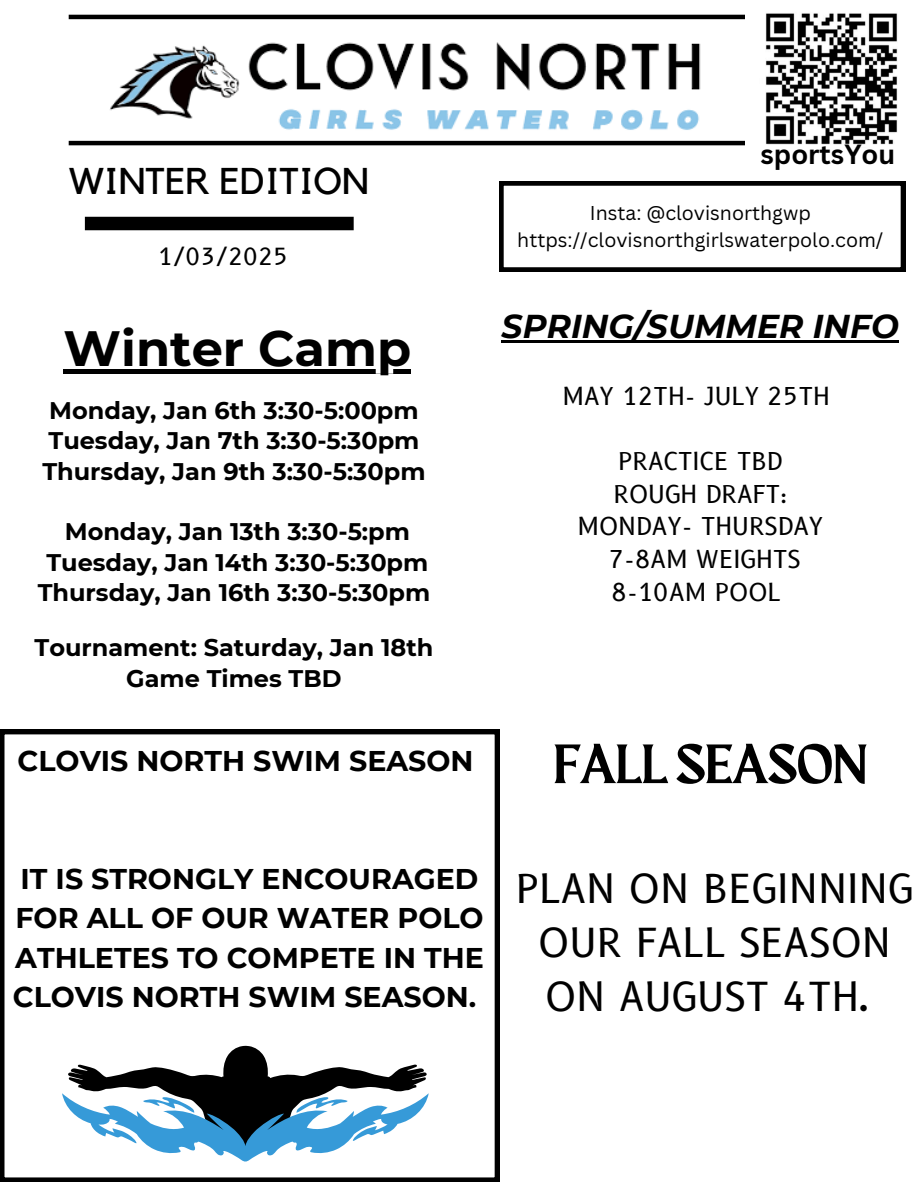
<style>
.page{position:relative;width:918px;height:1188px;background:#fff}
.page>*{position:absolute;margin:0;border:0;box-sizing:border-box;transform-origin:0 0}
.t1{font:55.5px "Maragsa Display";color:#000}
.t2{font:700 49.5px "Montserrat";color:#000}
.t3{font:39px/54px "B612";color:#000;text-align:center}
.t4{font:37.2px "Kollektif";color:#000}
.t5{font:italic 700 33px "Montserrat";color:#000}
.t6{font:700 28.5px/39.3px "Montserrat";color:#000}
.t7{font:700 27px "Canva Sans";color:#000}
.t8{font:700 24px "Montserrat";color:#000}
.t9{font:24px "B612";color:#000}
.t10{font:23.1px "B612";color:#000}
.t11{font:19.5px "Canva Sans";color:#000}
</style>
<div class="page">
<div style="left:85px;top:217px;width:269px;height:13px;background:#000"></div>
<svg style="left:499px;top:181px;width:406px;height:90px"></svg>
<svg style="left:0;top:730px;width:499px;height:452px"></svg>
<img style="left:103px;top:19px;width:612px;height:111px">
<hr style="left:69px;top:15px;width:780px;height:4px;background:#000">
<hr style="left:69px;top:141px;width:780px;height:4px;background:#000">
<img style="left:746px;top:13px;width:152px;height:132px">
<svg style="left:62px;top:1046px;width:367px;height:116px"></svg>
<hr style="left:502px;top:340px;width:397px;height:3px;background:#000">
<hr style="left:64px;top:369px;width:347px;height:4px;background:#000">
<p class="t4" style="left:69px;top:164px;width:302px">WINTER EDITION</p>
<h6 class="t10" style="left:158px;top:243px;width:132px">1/03/2025</h6>
<p class="t2" style="left:64px;top:318px;width:349px">Winter Camp</p>
<h3 class="t8" style="left:49px;top:396px;width:371px">Monday, Jan 6th 3:30-5:00pm</h3>
<p class="t8" style="left:49px;top:426px;width:372px">Tuesday, Jan 7th 3:30-5:30pm</p>
<p class="t8" style="left:42px;top:456px;width:385px">Thursday, Jan 9th 3:30-5:30pm</p>
<p class="t8" style="left:65px;top:517px;width:347px">Monday, Jan 13th 3:30-5:pm</p>
<p class="t8" style="left:46px;top:547px;width:384px">Tuesday, Jan 14th 3:30-5:30pm</p>
<h4 class="t8" style="left:38px;top:578px;width:394px">Thursday, Jan 16th 3:30-5:30pm</h4>
<h2 class="t8" style="left:35px;top:633px;width:400px">Tournament: Saturday, Jan 18th</h2>
<p class="t8" style="left:126px;top:663px;width:217px">Game Times TBD</p>
<p class="t6" style="left:18px;top:741px;width:458px">CLOVIS NORTH SWIM SEASON</p>
<p class="t7" style="left:761px;top:135px;width:136px">sportsYou</p>
<p class="t11" style="left:590px;top:199px;width:222px">Insta: @clovisnorthgwp</p>
<p class="t11" style="left:517px;top:226px;width:368px">https://clovisnorthgirlswaterpolo.com/</p>
<p class="t5" style="left:502px;top:306px;width:399px">SPRING/SUMMER INFO</p>
<p class="t9" style="left:562px;top:382px;width:269px">MAY 12TH- JULY 25TH</p>
<p class="t9" style="left:618px;top:447px;width:166px">PRACTICE TBD</p>
<p class="t9" style="left:613px;top:480px;width:175px">ROUGH DRAFT:</p>
<p class="t9" style="left:577px;top:512px;width:247px">MONDAY- THURSDAY</p>
<p class="t9" style="left:609px;top:545px;width:193px">7-8AM WEIGHTS</p>
<p class="t9" style="left:612px;top:577px;width:171px">8-10AM POOL</p>
<p class="t1" style="left:554px;top:740px;width:315px">FALL SEASON</p>
<p class="t6" style="left:13px;top:859px;width:473px">IT IS STRONGLY ENCOURAGED<br>FOR ALL OF OUR WATER POLO<br>ATHLETES TO COMPETE IN THE<br>CLOVIS NORTH SWIM SEASON.</p>
<p class="t3" style="left:516px;top:862px;width:399px">PLAN ON BEGINNING<br>OUR FALL SEASON<br>ON AUGUST 4TH.</p>
</div>
